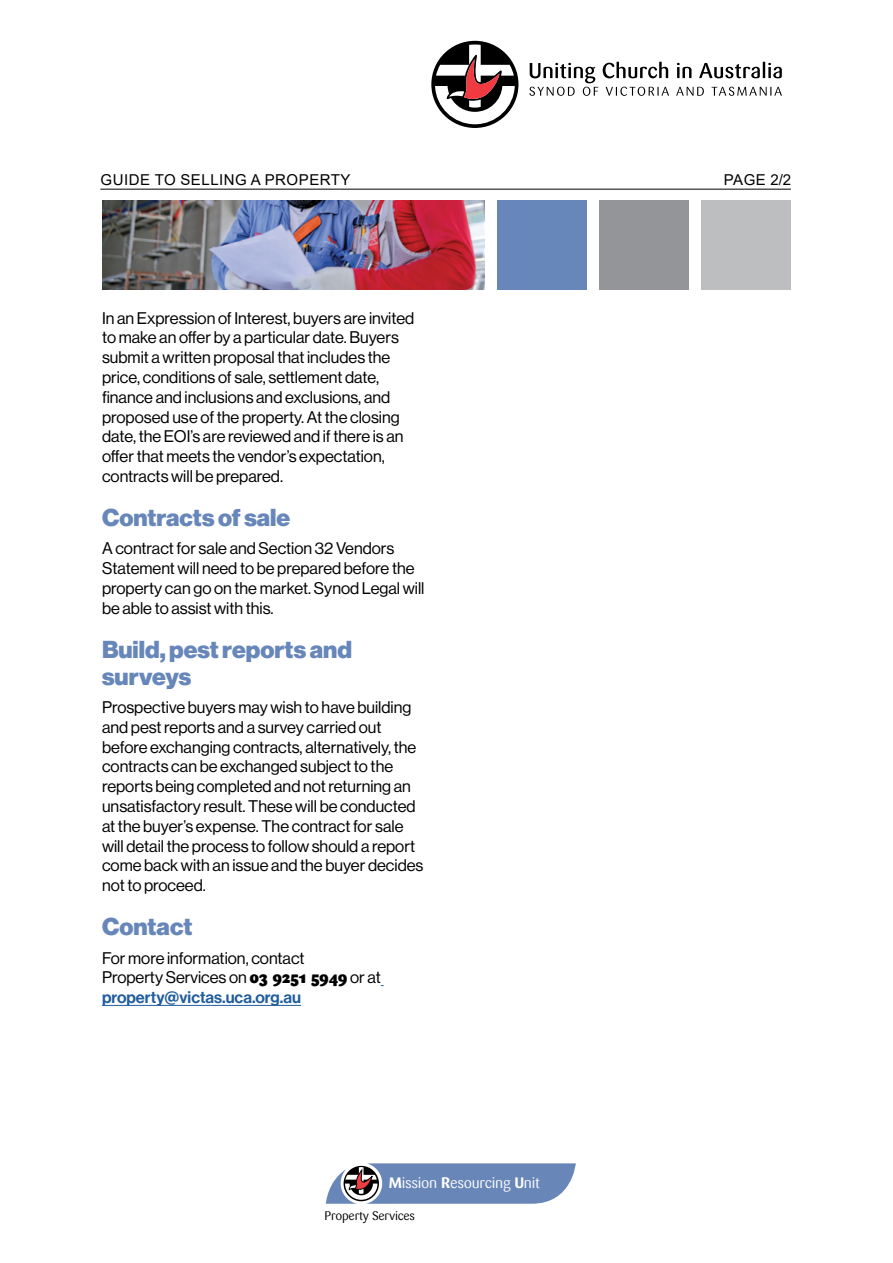
<style>
.page{position:relative;width:893px;height:1263px;background:#fff}
.page>*{position:absolute;margin:0;border:0;box-sizing:border-box;transform-origin:0 0}
.t1{font:24px/27px "N Haas Grotesk DS Pro 95 Blk";color:#6786b9}
.t2{font:16.5px/19.8px "N Haas Grotesk DS Pro 55 Rg";color:#000}
.t3{font:16.5px "N Haas Grotesk DS Pro 65 Md";color:#215e9e}
.t4{font:15px "Arial";letter-spacing:.035em;color:#000}
.t5{font:15px "Sari";letter-spacing:-.02em;color:#fff}
.t6{font:12.45px "Sari";letter-spacing:-.02em;color:#000}
.s1{font-family:"Sari";font-weight:900}
.s2{font-family:"Sari Bold Caps"}
</style>
<div class="page">
<div style="left:497px;top:200px;width:90px;height:89px;background:#6786b9"></div>
<div style="left:600px;top:200px;width:89px;height:89px;background:#939598"></div>
<div style="left:702px;top:200px;width:89px;height:89px;background:#bcbec0"></div>
<img style="left:102px;top:200px;width:383px;height:89px">
<svg style="left:326px;top:1163px;width:250px;height:41px;background:#7c91b8"></svg>
<svg style="left:677px;top:63px;width:14px;height:15px"></svg>
<svg style="left:699px;top:62px;width:83px;height:16px"></svg>
<svg style="left:529px;top:62px;width:140px;height:34px"></svg>
<svg style="left:676px;top:87px;width:28px;height:9px"></svg>
<svg style="left:712px;top:87px;width:70px;height:9px"></svg>
<svg style="left:431px;top:41px;width:87px;height:87px"></svg>
<hr style="left:100px;top:189px;width:691px;height:1px;background:#000">
<hr style="left:102px;top:1005px;width:199px;height:1px;background:#215e9e">
<p class="t4" style="left:101px;top:170px;width:251px">GUIDE TO SELLING A PROPERTY</p>
<p class="t4" style="left:724px;top:170px;width:69px">PAGE 2/2</p>
<p class="t2" style="left:102px;top:308px;width:314px">In an Expression of Interest, buyers are invited to make an offer by a particular date. Buyers submit a written proposal that includes the price, conditions of sale, settlement date, finance and inclusions and exclusions, and proposed use of the property. At the closing date, the EOI’s are reviewed and if there is an offer that meets the vendor’s expectation, contracts will be prepared.</p>
<h1 class="t1" style="left:102px;top:504px;width:190px">Contracts of sale</h1>
<p class="t2" style="left:102px;top:539px;width:324px">A contract for sale and Section 32 Vendors Statement will need to be prepared before the property can go on the market. Synod Legal will be able to assist with this.</p>
<h1 class="t1" style="left:102px;top:636px;width:251px">Build, pest reports and surveys</h1>
<p class="t2" style="left:102px;top:697px;width:323px">Prospective buyers may wish to have building and pest reports and a survey carried out before exchanging contracts, alternatively, the contracts can be exchanged subject to the reports being completed and not returning an unsatisfactory result. These will be conducted at the buyer’s expense. The contract for sale will detail the process to follow should a report come back with an issue and the buyer decides not to proceed.</p>
<h1 class="t1" style="left:102px;top:914px;width:92px">Contact</h1>
<p class="t2" style="left:102px;top:948px;width:280px">For more information, contact<br>Property Services on <span class="s1">03 9251 5949</span> or at</p>
<p class="t3" style="left:102px;top:988px;width:200px">property@victas.uca.org.au</p>
<p class="t5" style="left:389px;top:1174px;width:153px"><span class="s2">M</span>ission <span class="s2">R</span>esourcing <span class="s2">U</span>nit</p>
<p class="t6" style="left:325px;top:1209px;width:92px">Property Services</p>
</div>
